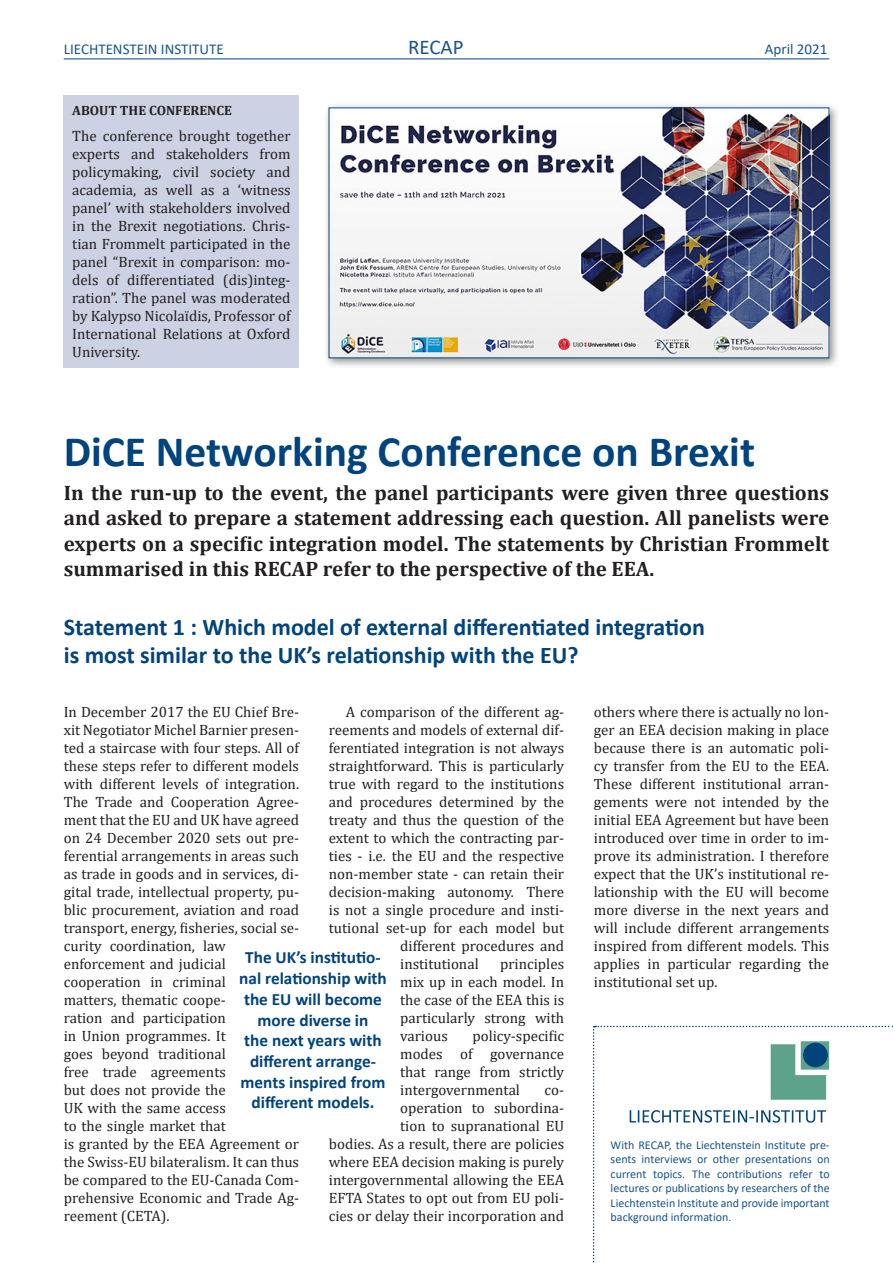
<style>
.page{position:relative;width:893px;height:1263px;background:#fff}
.page>*{position:absolute;margin:0;border:0;box-sizing:border-box;transform-origin:0 0}
.Haupttitel{font:700 43.5px "Calibri";color:#01437c}
.Zwischentitel{font:700 24px "Calibri";color:#01437c}
.Titel_Policy_Brief_U{font:700 21px/25.2px "Cambria";color:#231f20;text-align:justify}
.Kopfzeile{font:21px "Calibri";color:#1b548a}
.Bubbles{font:700 17.25px/20.7px "Calibri";color:#01437c;text-align:center}
.Einf__Abs__ohne_Einz{font:15px/18px "Cambria";color:#231f20;text-align:justify}
.Kopfzeile-2{font:15px "Calibri";color:#1b548a}
.Glossar{font:700 13.5px "Cambria";color:#231f20}
.Kopfzeile-3{font:12px/14.4px "Calibri";color:#1b548a;text-align:justify}
</style>
<div class="page">
<hr style="left:64px;top:59px;width:765px;height:1px;background:#01437c">
<div style="left:324px;top:102px;width:516px;height:267px;background:#231f20;opacity:.5"></div>
<img style="left:331px;top:110px;width:496px;height:246px">
<div style="left:64px;top:96px;width:235px;height:272px;background:#ccd2e3"></div>
<svg style="left:593px;top:1026px;width:300px;height:237px"></svg>
<p class="Kopfzeile-2" style="left:64px;top:39px;width:162px">LIECHTENSTEIN INSTITUTE</p>
<p class="Kopfzeile" style="left:408px;top:32px;width:57px">RECAP</p>
<p class="Kopfzeile-2" style="left:765px;top:39px;width:64px">April 2021</p>
<p class="Glossar" style="left:72px;top:101px;width:161px">ABOUT THE CONFERENCE</p>
<p class="Einf__Abs__ohne_Einz" style="left:72px;top:127px;width:220px">The conference brought together experts and stakeholders from policymaking, civil society and academia, as well as a ‘witness panel’ with stakeholders involved in the Brexit negotiations. Chris&shy;tian Frommelt participated in the panel “Brexit in comparison: mo&shy;dels of differentiated (dis)integ&shy;ration”. The panel was moderated by Kalypso Nicolaïdis, Professor of International Relations at Oxford University.</p>
<p class="Haupttitel" style="left:64px;top:421px;width:693px">DiCE Networking Conference on Brexit</p>
<p class="Titel_Policy_Brief_U" style="left:64px;top:480px;width:767px">In the run-up to the event, the panel participants were given three questions and asked to prepare a statement addressing each question. All panelists were experts on a specific integration model. The statements by Christian Frommelt summarised in this RECAP refer to the perspective of the EEA.</p>
<p class="Zwischentitel" style="left:64px;top:610px;width:643px">Statement 1 : Which model of external differentiated integration</p>
<p class="Zwischentitel" style="left:64px;top:638px;width:516px">is most similar to the UK’s relationship with the EU?</p>
<p class="Einf__Abs__ohne_Einz" style="left:64px;top:703px;width:237px;text-align:left">In December 2017 the EU Chief Bre&shy;xit Negotiator Michel Barnier presen&shy;ted a staircase with four steps. All of these steps refer to different models with different levels of integration.<br>The Trade and Cooperation Agree&shy;ment that the EU and UK have agreed on 24 December 2020 sets out pre&shy;ferential arrangements in areas such as trade in goods and in services, di&shy;gital trade, intellectual property, pu&shy;blic procurement, aviation and road transport, energy, fisheries, social se&shy;curity coordination, law enforcement and judicial cooperation in criminal<br>matters, thematic coope-<br>ration and participation<br>in Union programmes. It<br>goes beyond traditional<br>free trade agreements<br>but does not provide the<br>UK with the same access<br>to the single market that<br>is granted by the EEA Agreement or the Swiss-EU bilateralism. It can thus be compared to the EU-Canada Com&shy;prehensive Economic and Trade Ag&shy;reement (CETA).</p>
<p class="Einf__Abs__ohne_Einz" style="left:346px;top:703px;width:220px">A comparison of the different ag-</p>
<p class="Einf__Abs__ohne_Einz" style="left:329px;top:721px;width:237px">reements and models of external dif-</p>
<p class="Einf__Abs__ohne_Einz" style="left:329px;top:739px;width:237px">ferentiated integration is not always</p>
<p class="Einf__Abs__ohne_Einz" style="left:329px;top:757px;width:237px">straightforward. This is particularly</p>
<p class="Einf__Abs__ohne_Einz" style="left:329px;top:775px;width:237px">true with regard to the institutions</p>
<p class="Einf__Abs__ohne_Einz" style="left:329px;top:793px;width:237px">and procedures determined by the</p>
<p class="Einf__Abs__ohne_Einz" style="left:329px;top:811px;width:237px">treaty and thus the question of the</p>
<p class="Einf__Abs__ohne_Einz" style="left:329px;top:829px;width:237px">extent to which the contracting par-</p>
<p class="Einf__Abs__ohne_Einz" style="left:329px;top:847px;width:237px">ties - i.e. the EU and the respective</p>
<p class="Einf__Abs__ohne_Einz" style="left:329px;top:865px;width:237px">non-member state - can retain their</p>
<p class="Einf__Abs__ohne_Einz" style="left:329px;top:883px;width:237px">decision-making autonomy. There</p>
<p class="Einf__Abs__ohne_Einz" style="left:329px;top:901px;width:237px">is not a single procedure and insti-</p>
<p class="Einf__Abs__ohne_Einz" style="left:329px;top:919px;width:237px">tutional set-up for each model but</p>
<p class="Einf__Abs__ohne_Einz" style="left:400px;top:937px;width:165px">different procedures and</p>
<p class="Einf__Abs__ohne_Einz" style="left:400px;top:955px;width:80px">institutional</p>
<p class="Bubbles" style="left:239px;top:947px;width:149px">The UK’s institutio&shy;nal relationship with the EU will become more diverse in<br>the next years with different arrange&shy;ments inspired from different models.</p>
<p class="Einf__Abs__ohne_Einz" style="left:400px;top:955px;width:165px;text-indent:100px">principles mix up in each model. In the case of the EEA this is particularly strong with various</p>
<p class="Einf__Abs__ohne_Einz" style="left:400px;top:1027px;width:165px;text-indent:72px">policy-specific modes of governance that range from strictly intergovernmental</p>
<p class="Einf__Abs__ohne_Einz" style="left:329px;top:1081px;width:237px;text-align:right">co-<br>operation to subordina-<br>tion to supranational EU<br>bodies. As a result, there are policies where EEA decision making is purely intergovernmental allowing the EEA<br>EFTA States to opt out from EU poli&shy;cies or delay their incorporation and</p>
<p class="Einf__Abs__ohne_Einz" style="left:594px;top:703px;width:237px">others where there is actually no lon&shy;ger an EEA decision making in place because there is an automatic poli&shy;cy transfer from the EU to the EEA.<br>These different institutional arran&shy;gements were not intended by the initial EEA Agreement but have been introduced over time in order to im&shy;prove its administration. I therefore expect that the UK’s institutional re&shy;lationship with the EU will become more diverse in the next years and will include different arrangements inspired from different models. This applies in particular regarding the institutional set up.</p>
<p class="Kopfzeile-3" style="left:611px;top:1137px;width:220px">With RECAP, the Liechtenstein Institute pre&shy;sents interviews or other presentations on current topics. The contributions refer to lectures or publications by researchers of the Liechtenstein Institute and provide important background information.</p>
</div>
